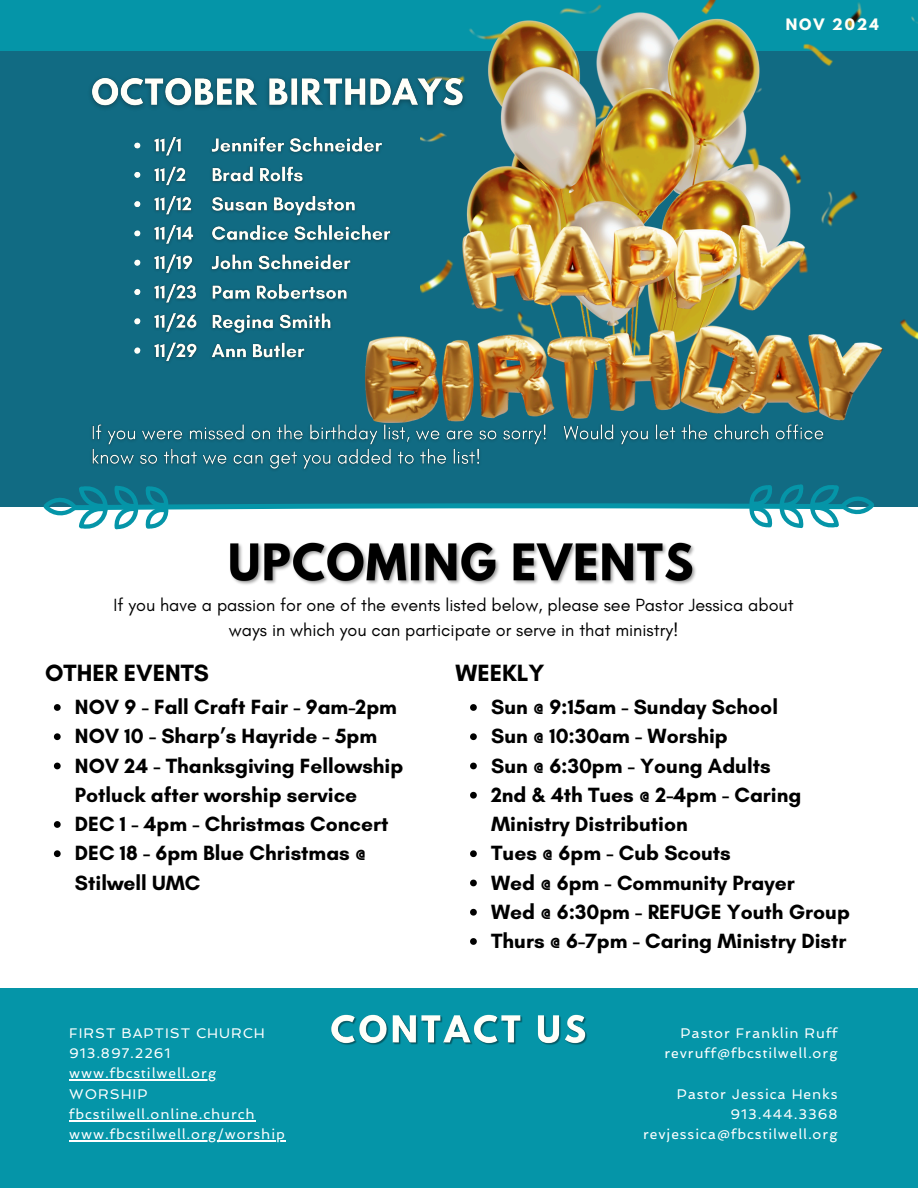
<style>
.page{position:relative;width:918px;height:1188px;background:#fff}
.page>*{position:absolute;margin:0;border:0;box-sizing:border-box;transform-origin:0 0}
.t1{font:700 24px "Glacial Indifference";color:#000}
.t2{font:700 21px/29.2px "Glacial Indifference";color:#000}
.t3{font:18px/24.8px "Glacial Indifference";color:#000;text-align:center}
.t4{font:13.95px "Spinnaker";letter-spacing:.07em;color:#fff}
.t5{font:700 13.95px "League Spartan";letter-spacing:.14em;color:#fffff9}
</style>
<div class="page">
<div style="left:0;top:36px;width:918px;height:470px;background:#116b83"></div>
<div style="left:0;top:0;width:918px;height:51px;background:#0595a8"></div>
<div style="left:0;top:989px;width:918px;height:199px;background:#0595a8"></div>
<img style="left:331px;top:1014px;width:256px;height:31px">
<hr style="left:69px;top:1079px;width:148px;height:2px;background:#fff">
<hr style="left:69px;top:1120px;width:187px;height:1px;background:#fff">
<hr style="left:69px;top:1140px;width:217px;height:1px;background:#fff">
<svg style="left:42px;top:484px;width:833px;height:45px"></svg>
<img style="left:421px;top:0;width:497px;height:340px">
<img style="left:365px;top:225px;width:518px;height:196px">
<img style="left:90px;top:71px;width:383px;height:46px">
<img style="left:92px;top:419px;width:737px;height:51px">
<img style="left:230px;top:542px;width:466px;height:43px">
<svg style="left:470px;top:704px;width:7px;height:7px"></svg>
<svg style="left:470px;top:733px;width:7px;height:7px"></svg>
<svg style="left:470px;top:763px;width:7px;height:6px"></svg>
<svg style="left:470px;top:792px;width:7px;height:7px"></svg>
<svg style="left:470px;top:850px;width:7px;height:7px"></svg>
<svg style="left:470px;top:880px;width:7px;height:6px"></svg>
<svg style="left:470px;top:909px;width:7px;height:7px"></svg>
<svg style="left:470px;top:938px;width:7px;height:7px"></svg>
<svg style="left:54px;top:704px;width:7px;height:7px"></svg>
<svg style="left:54px;top:733px;width:7px;height:7px"></svg>
<svg style="left:54px;top:763px;width:7px;height:6px"></svg>
<svg style="left:54px;top:821px;width:7px;height:7px"></svg>
<svg style="left:54px;top:850px;width:7px;height:7px"></svg>
<img style="left:134px;top:136px;width:63px;height:226px">
<img style="left:211px;top:136px;width:186px;height:229px">
<p class="t5" style="left:786px;top:18px;width:94px">NOV 2024</p>
<p class="t3" style="left:114px;top:592px;width:682px">If you have a passion for one of the events listed below, please see Pastor Jessica about ways in which you can participate or serve in that ministry!</p>
<p class="t1" style="left:45px;top:658px;width:166px">OTHER EVENTS</p>
<p class="t1" style="left:455px;top:658px;width:91px">WEEKLY</p>
<p class="t2" style="left:75px;top:692px;width:324px">NOV 9 - Fall Craft Fair - 9am-2pm</p>
<p class="t2" style="left:75px;top:722px;width:304px">NOV 10 - Sharp’s Hayride - 5pm</p>
<p class="t2" style="left:75px;top:751px;width:330px">NOV 24 - Thanksgiving Fellowship<br>Potluck after worship service</p>
<p class="t2" style="left:75px;top:809px;width:315px">DEC 1 - 4pm - Christmas Concert</p>
<p class="t2" style="left:75px;top:839px;width:293px">DEC 18 - 6pm Blue Christmas @<br>Stilwell UMC</p>
<p class="t2" style="left:491px;top:692px;width:288px">Sun @ 9:15am - Sunday School</p>
<p class="t2" style="left:491px;top:722px;width:238px">Sun @ 10:30am - Worship</p>
<p class="t2" style="left:491px;top:751px;width:281px">Sun @ 6:30pm - Young Adults</p>
<p class="t2" style="left:491px;top:780px;width:312px">2nd &amp; 4th Tues @ 2-4pm - Caring<br>Ministry Distribution</p>
<p class="t2" style="left:491px;top:839px;width:241px">Tues @ 6pm - Cub Scouts</p>
<p class="t2" style="left:491px;top:868px;width:305px">Wed @ 6pm - Community Prayer</p>
<p class="t2" style="left:491px;top:897px;width:360px">Wed @ 6:30pm - REFUGE Youth Group</p>
<p class="t2" style="left:491px;top:926px;width:357px">Thurs @ 6-7pm - Caring Ministry Distr</p>
<h3 class="t4" style="left:69px;top:1025px;width:197px">FIRST BAPTIST CHURCH</h3>
<p class="t4" style="left:69px;top:1045px;width:103px">913.897.2261</p>
<p class="t4" style="left:69px;top:1065px;width:148px">www.fbcstilwell.org</p>
<p class="t4" style="left:69px;top:1086px;width:80px">WORSHIP</p>
<p class="t4" style="left:69px;top:1106px;width:187px">fbcstilwell.online.church</p>
<p class="t4" style="left:69px;top:1126px;width:217px">www.fbcstilwell.org/worship</p>
<p class="t4" style="left:681px;top:1025px;width:159px">Pastor Franklin Ruff</p>
<p class="t4" style="left:664px;top:1045px;width:175px">revruff@fbcstilwell.org</p>
<p class="t4" style="left:677px;top:1086px;width:162px">Pastor Jessica Henks</p>
<p class="t4" style="left:731px;top:1106px;width:108px">913.444.3368</p>
<h6 class="t4" style="left:643px;top:1126px;width:196px">revjessica@fbcstilwell.org</h6>
</div>
